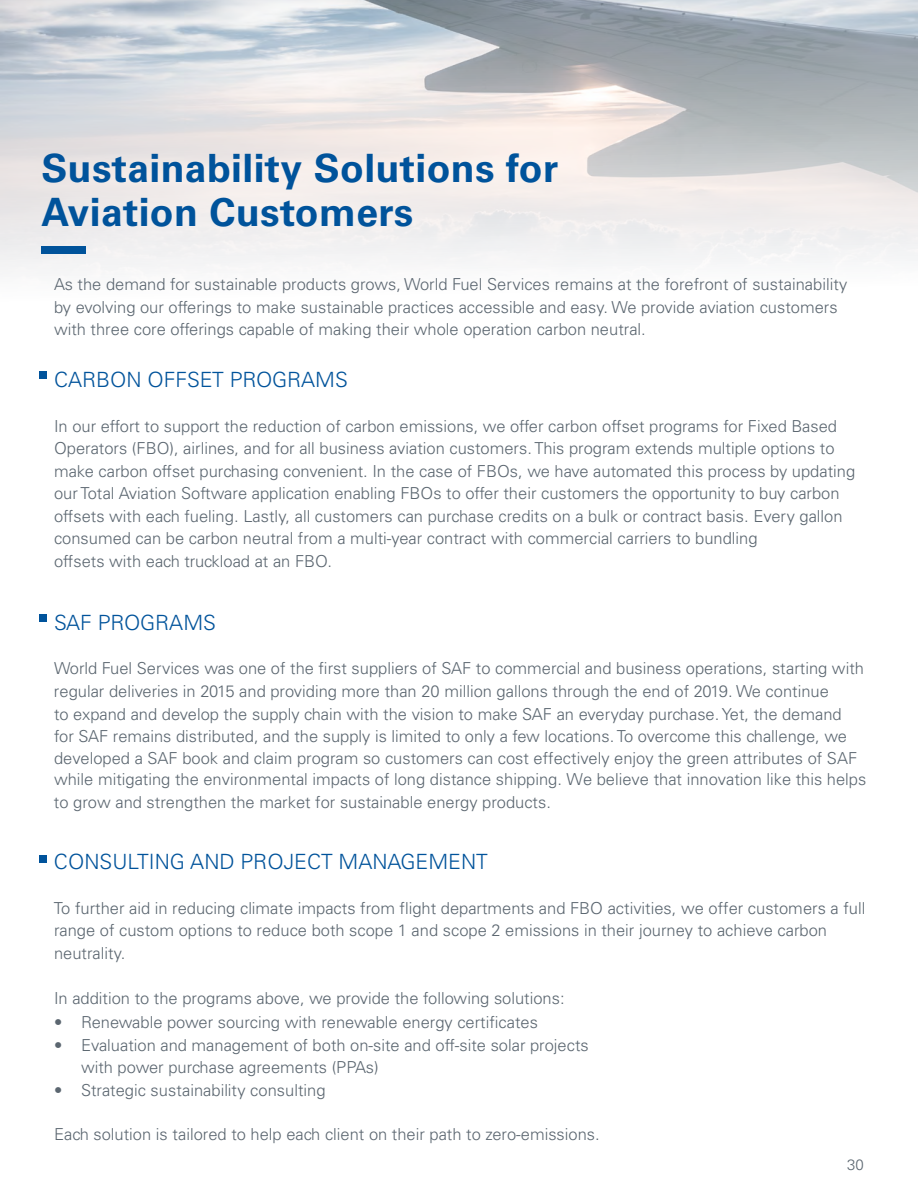
<style>
.page{position:relative;width:918px;height:1188px;background:#fff}
.page>*{position:absolute;margin:0;border:0;box-sizing:border-box;transform-origin:0 0}
.t1{font:700 39px "Univers LT Std";letter-spacing:.01em;color:#00539b}
.t2{font:300 21px "Univers LT Std";color:#00539b}
.t3{font:300 16.5px/22.5px "Univers LT Std";color:#5b6670}
.t4{font:300 15px "Univers LT Std";color:#5b6670}
</style>
<div class="page">
<img style="left:0;top:0;width:918px;height:379px">
<div style="left:41px;top:247px;width:45px;height:7px;background:#00539b"></div>
<div style="left:39px;top:371px;width:8px;height:7px;background:#00539b"></div>
<div style="left:39px;top:615px;width:8px;height:7px;background:#00539b"></div>
<div style="left:39px;top:855px;width:8px;height:7px;background:#00539b"></div>
<p class="t1" style="left:41px;top:146px;width:518px">Sustainability Solutions for</p>
<p class="t1" style="left:41px;top:189px;width:374px">Aviation Customers</p>
<p class="t3" style="left:54px;top:273px;width:795px">As the demand for sustainable products grows, World Fuel Services remains at the forefront of sustainability by evolving our offerings to make sustainable practices accessible and easy. We provide aviation customers with three core offerings capable of making their whole operation carbon neutral.</p>
<p class="t2" style="left:54px;top:367px;width:295px">CARBON OFFSET PROGRAMS</p>
<p class="t3" style="left:54px;top:415px;width:803px">In our effort to support the reduction of carbon emissions, we offer carbon offset programs for Fixed Based Operators (FBO), airlines, and for all business aviation customers. This program extends multiple options to make carbon offset purchasing convenient. In the case of FBOs, we have automated this process by updating our Total Aviation Software application enabling FBOs to offer their customers the opportunity to buy carbon offsets with each fueling. Lastly, all customers can purchase credits on a bulk or contract basis. Every gallon consumed can be carbon neutral from a multi-year contract with commercial carriers to bundling<br>offsets with each truckload at an FBO.</p>
<p class="t2" style="left:54px;top:610px;width:163px">SAF PROGRAMS</p>
<p class="t3" style="left:54px;top:657px;width:814px">World Fuel Services was one of the first suppliers of SAF to commercial and business operations, starting with regular deliveries in 2015 and providing more than 20 million gallons through the end of 2019. We continue<br>to expand and develop the supply chain with the vision to make SAF an everyday purchase. Yet, the demand<br>for SAF remains distributed, and the supply is limited to only a few locations. To overcome this challenge, we developed a SAF book and claim program so customers can cost effectively enjoy the green attributes of SAF while mitigating the environmental impacts of long distance shipping. We believe that innovation like this helps to grow and strengthen the market for sustainable energy products.</p>
<p class="t2" style="left:54px;top:849px;width:435px">CONSULTING AND PROJECT MANAGEMENT</p>
<p class="t3" style="left:54px;top:898px;width:813px;line-height:21.3px">To further aid in reducing climate impacts from flight departments and FBO activities, we offer customers a full range of custom options to reduce both scope 1 and scope 2 emissions in their journey to achieve carbon</p>
<p class="t3" style="left:54px;top:942px;width:73px">neutrality.</p>
<p class="t3" style="left:54px;top:987px;width:512px">In addition to the programs above, we provide the following solutions:</p>
<p class="t3" style="left:54px;top:1011px;width:486px">• Renewable power sourcing with renewable energy certificates</p>
<p class="t3" style="left:81px;top:1033px;width:509px;text-indent:-27px">• Evaluation and management of both on-site and off-site solar projects with power purchase agreements (PPAs)</p>
<p class="t3" style="left:54px;top:1078px;width:273px">• Strategic sustainability consulting</p>
<p class="t3" style="left:54px;top:1123px;width:547px">Each solution is tailored to help each client on their path to zero-emissions.</p>
<p class="t4" style="left:847px;top:1156px;width:18px">30</p>
</div>
